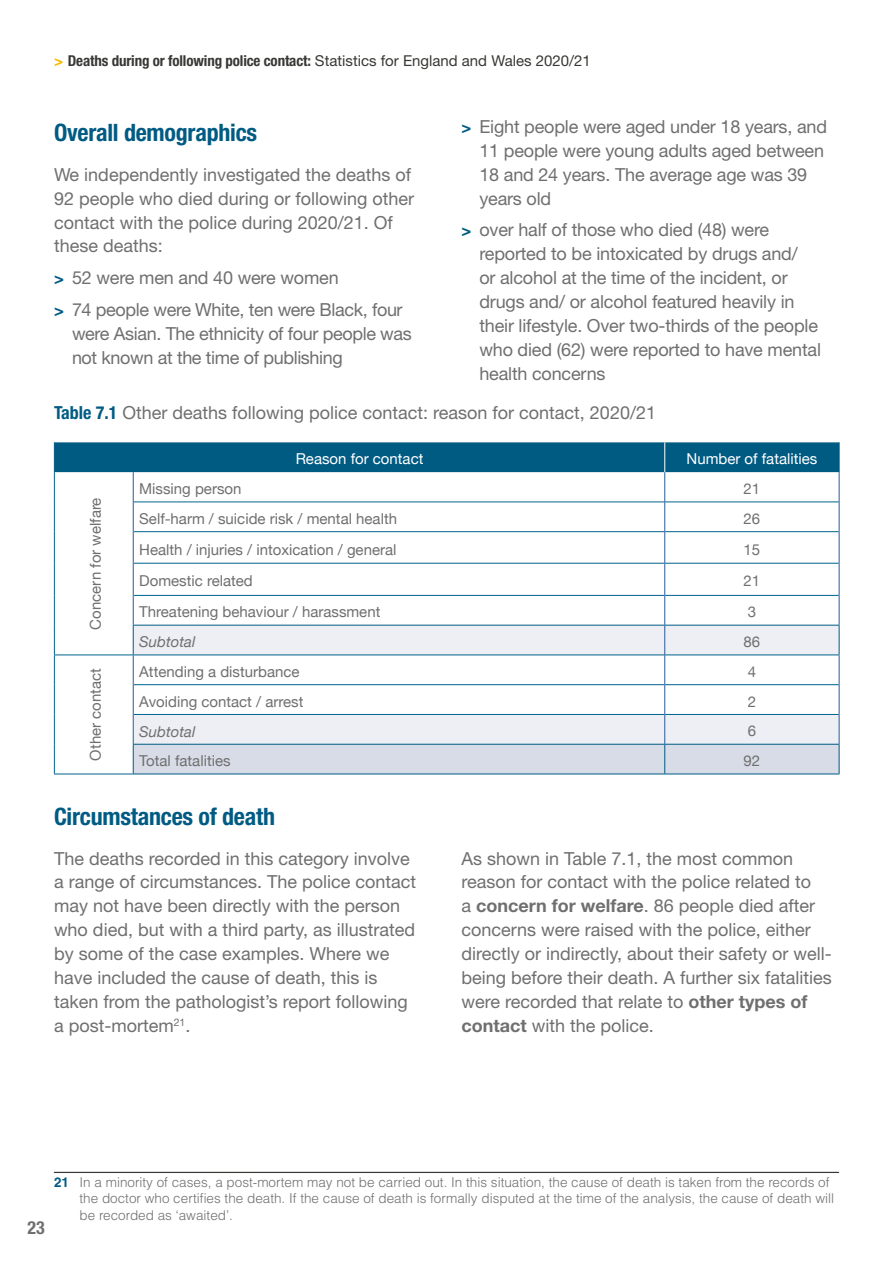
<style>
.page{position:relative;width:893px;height:1263px;background:#fff}
.page>*{position:absolute;margin:0;border:0;box-sizing:border-box;transform-origin:0 0}
.Subhead_Grey{font:700 condensed 24px "Helvetica Neue LT Std";letter-spacing:-.01em;color:#005b83}
.Body_copy{font:18px/23.9px "Helvetica Neue LT Std";color:#706f6f}
.Body_copy-2{font:18px/23.9px "Helvetica Neue LT Std";letter-spacing:-.02em;color:#706f6f}
.t1{font:700 condensed 18px "Helvetica Neue LT Std";color:#706f6f}
.Table_text{font:15px "Helvetica Neue";color:#706f6f}
.t2{font:700 condensed 15px "Helvetica Neue LT Std";letter-spacing:-.01em;color:#383935}
.Table_text-2{font:15px "Helvetica Neue";color:#fff}
.Table_text-3{font:italic 15px "Helvetica Neue";color:#706f6f}
.Footnotes{font:300 13.5px/16.2px "Helvetica LT Std";color:#706f6f}
.s1{font-stretch:normal;color:#fbb800}
.s2{font-weight:400;font-stretch:normal}
.s3{font-weight:700;font-size:16.5px;color:#005b83}
.s4{font-weight:700;font-stretch:condensed;color:#005b83}
.s5{font-weight:700}
.s6{font-weight:700;color:#005b83}
</style>
<div class="page">
<svg style="left:54px;top:1172px;width:785px;height:1px"></svg>
<div style="left:55px;top:442px;width:784px;height:30px;background:#005b83"></div>
<svg style="left:134px;top:626px;width:705px;height:118px;fill:#edeff5"></svg>
<hr style="left:54px;top:472px;width:1px;height:30px;background:#00638e">
<hr style="left:54px;top:502px;width:1px;height:30px;background:#00638e">
<hr style="left:54px;top:532px;width:1px;height:31px;background:#00638e">
<hr style="left:54px;top:563px;width:1px;height:32px;background:#00638e">
<hr style="left:54px;top:595px;width:1px;height:30px;background:#00638e">
<svg style="left:54px;top:625px;width:1px;height:29px"></svg>
<hr style="left:134px;top:501px;width:530px;height:1px;background:#00638e">
<hr style="left:665px;top:501px;width:174px;height:1px;background:#00638e">
<hr style="left:134px;top:531px;width:530px;height:1px;background:#00638e">
<hr style="left:665px;top:531px;width:174px;height:1px;background:#00638e">
<hr style="left:134px;top:563px;width:530px;height:1px;background:#00638e">
<hr style="left:665px;top:563px;width:174px;height:1px;background:#00638e">
<hr style="left:134px;top:595px;width:530px;height:1px;background:#00638e">
<hr style="left:665px;top:595px;width:174px;height:1px;background:#00638e">
<hr style="left:54px;top:654px;width:79px;height:1px;background:#00638e">
<hr style="left:54px;top:655px;width:1px;height:30px;background:#00638e">
<svg style="left:54px;top:685px;width:1px;height:29px"></svg>
<hr style="left:54px;top:714px;width:1px;height:30px;background:#00638e">
<hr style="left:54px;top:744px;width:1px;height:30px;background:#00638e">
<hr style="left:54px;top:774px;width:79px;height:1px;background:#00638e">
<hr style="left:133px;top:654px;width:531px;height:1px;background:#00638e">
<hr style="left:665px;top:654px;width:174px;height:1px;background:#00638e">
<hr style="left:134px;top:684px;width:530px;height:1px;background:#00638e">
<hr style="left:665px;top:684px;width:174px;height:1px;background:#00638e">
<hr style="left:134px;top:714px;width:530px;height:1px;background:#00638e">
<hr style="left:665px;top:714px;width:174px;height:1px;background:#00638e">
<hr style="left:133px;top:472px;width:1px;height:30px;background:#275b9b">
<hr style="left:664px;top:472px;width:1px;height:30px;background:#275b9b">
<hr style="left:839px;top:472px;width:1px;height:30px;background:#275b9b">
<hr style="left:133px;top:502px;width:1px;height:30px;background:#275b9b">
<hr style="left:664px;top:502px;width:1px;height:30px;background:#275b9b">
<hr style="left:839px;top:502px;width:1px;height:30px;background:#275b9b">
<hr style="left:133px;top:532px;width:1px;height:31px;background:#275b9b">
<hr style="left:664px;top:532px;width:1px;height:31px;background:#275b9b">
<hr style="left:839px;top:532px;width:1px;height:31px;background:#275b9b">
<hr style="left:133px;top:563px;width:1px;height:32px;background:#275b9b">
<hr style="left:664px;top:563px;width:1px;height:32px;background:#275b9b">
<hr style="left:839px;top:563px;width:1px;height:32px;background:#275b9b">
<hr style="left:133px;top:595px;width:1px;height:30px;background:#275b9b">
<hr style="left:664px;top:595px;width:1px;height:30px;background:#275b9b">
<hr style="left:839px;top:595px;width:1px;height:30px;background:#275b9b">
<hr style="left:664px;top:625px;width:1px;height:30px;background:#275b9b">
<hr style="left:133px;top:655px;width:1px;height:30px;background:#275b9b">
<hr style="left:664px;top:655px;width:1px;height:30px;background:#275b9b">
<hr style="left:839px;top:655px;width:1px;height:30px;background:#275b9b">
<svg style="left:133px;top:685px;width:1px;height:29px"></svg>
<svg style="left:664px;top:685px;width:1px;height:29px"></svg>
<svg style="left:839px;top:685px;width:1px;height:29px"></svg>
<hr style="left:133px;top:714px;width:1px;height:30px;background:#275b9b">
<hr style="left:664px;top:714px;width:1px;height:30px;background:#275b9b">
<hr style="left:839px;top:714px;width:1px;height:30px;background:#275b9b">
<hr style="left:133px;top:625px;width:532px;height:1px;background:#005b83">
<svg style="left:133px;top:625px;width:1px;height:29px"></svg>
<hr style="left:665px;top:625px;width:174px;height:1px;background:#005b83">
<svg style="left:839px;top:625px;width:1px;height:29px"></svg>
<svg style="left:133px;top:744px;width:707px;height:30px;background:#cdd6e2"></svg>
<hr style="left:133px;top:774px;width:532px;height:1px;background:#005b83">
<hr style="left:665px;top:774px;width:174px;height:1px;background:#005b83">
<hr style="left:664px;top:442px;width:1px;height:30px;background:#fff">
<hr style="left:839px;top:442px;width:1px;height:30px;background:#005b83">
<hr style="left:54px;top:442px;width:1px;height:30px;background:#005b83">
<p class="t2" style="left:54px;top:51px;width:538px"><span class="s1">&gt;</span> Deaths during or following police contact: <span class="s2">Statistics for England and Wales 2020/21</span></p>
<p class="Body_copy" style="left:479px;top:115px;width:349px;text-indent:-18px"><span class="s3">&gt;</span> Eight people were aged under 18 years, and<br>11 people were young adults aged between<br>18 and 24 years. The average age was 39 years old</p>
<p class="Body_copy" style="left:479px;top:218px;width:343px;text-indent:-18px"><span class="s3">&gt;</span> over half of those who died (48) were reported to be intoxicated by drugs and/<br>or alcohol at the time of the incident, or drugs and/ or alcohol featured heavily in their lifestyle. Over two-thirds of the people who died (62) were reported to have mental health concerns</p>
<p class="Body_copy" style="left:54px;top:401px;width:603px"><span class="s4">Table 7.1</span> Other deaths following police contact: reason for contact, 2020/21</p>
<p class="Table_text-2" style="left:296px;top:448px;width:129px">Reason for contact</p>
<p class="Table_text-2" style="left:686px;top:448px;width:132px">Number of fatalities</p>
<p class="Table_text" style="left:85px;top:629px;width:133px;rotate:-90deg">Concern for welfare</p>
<h2 class="Subhead_Grey" style="left:54px;top:118px;width:205px">Overall demographics</h2>
<p class="Body_copy" style="left:54px;top:162px;width:362px">We independently investigated the deaths of 92 people who died during or following other contact with the police during 2020/21. Of these deaths:</p>
<p class="Body_copy" style="left:54px;top:266px;width:286px"><span class="s3">&gt;</span> 52 were men and 40 were women</p>
<p class="Body_copy-2" style="left:72px;top:297px;width:341px;text-indent:-18px"><span class="s3">&gt;</span> 74 people were White, ten were Black, four were Asian. The ethnicity of four people was not known at the time of publishing</p>
<p class="Table_text" style="left:139px;top:478px;width:104px">Missing person</p>
<p class="Table_text" style="left:744px;top:478px;width:18px">21</p>
<p class="Table_text" style="left:139px;top:508px;width:259px">Self-harm / suicide risk / mental health</p>
<p class="Table_text" style="left:744px;top:508px;width:18px">26</p>
<p class="Table_text" style="left:139px;top:538px;width:259px">Health / injuries / intoxication / general</p>
<p class="Table_text" style="left:744px;top:538px;width:18px">15</p>
<p class="Table_text" style="left:139px;top:570px;width:115px">Domestic related</p>
<p class="Table_text" style="left:744px;top:570px;width:18px">21</p>
<p class="Table_text" style="left:139px;top:601px;width:243px">Threatening behaviour / harassment</p>
<p class="Table_text" style="left:748px;top:601px;width:10px">3</p>
<p class="Table_text-3" style="left:139px;top:631px;width:58px">Subtotal</p>
<p class="Table_text" style="left:744px;top:631px;width:18px">86</p>
<p class="Table_text" style="left:85px;top:761px;width:94px;rotate:-90deg">Other contact</p>
<p class="Table_text" style="left:139px;top:661px;width:162px">Attending a disturbance</p>
<p class="Table_text" style="left:748px;top:661px;width:10px">4</p>
<p class="Table_text" style="left:139px;top:690px;width:166px">Avoiding contact / arrest</p>
<p class="Table_text" style="left:748px;top:690px;width:10px">2</p>
<p class="Table_text-3" style="left:139px;top:720px;width:58px">Subtotal</p>
<p class="Table_text" style="left:748px;top:720px;width:10px">6</p>
<p class="Table_text" style="left:139px;top:750px;width:93px">Total fatalities</p>
<p class="Table_text" style="left:744px;top:750px;width:18px">92</p>
<h2 class="Subhead_Grey" style="left:54px;top:802px;width:222px">Circumstances of death</h2>
<p class="Body_copy" style="left:54px;top:846px;width:364px">The deaths recorded in this category involve a range of circumstances. The police contact may not have been directly with the person who died, but with a third party, as illustrated by some of the case examples. Where we have included the cause of death, this is taken from the pathologist’s report following a post-mortem<sup>21</sup>.</p>
<p class="Body_copy" style="left:461px;top:846px;width:372px">As shown in Table 7.1, the most common reason for contact with the police related to<br>a <span class="s5">concern for welfare</span>. 86 people died after concerns were raised with the police, either directly or indirectly, about their safety or well&shy;being before their death. A further six fatalities were recorded that relate to <span class="s5">other types of contact</span> with the police.</p>
<p class="t1" style="left:28px;top:1216px;width:19px">23</p>
<p class="Footnotes" style="left:80px;top:1174px;width:756px;text-indent:-26px"><span class="s6">21</span> In a minority of cases, a post-mortem may not be carried out. In this situation, the cause of death is taken from the records of the doctor who certifies the death. If the cause of death is formally disputed at the time of the analysis, the cause of death will be recorded as ‘awaited’.</p>
</div>
